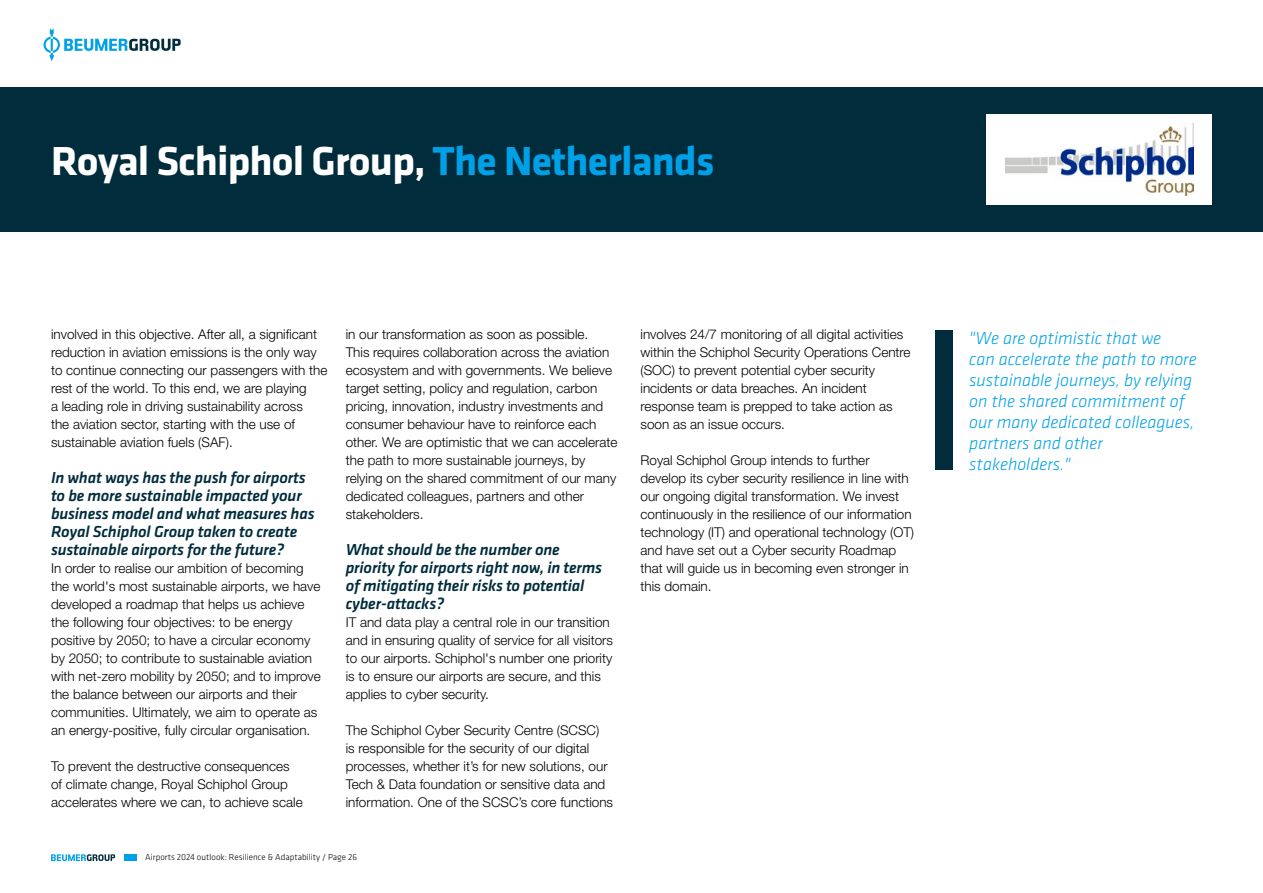
<style>
.page{position:relative;width:1263px;height:893px;background:#fff}
.page>*{position:absolute;margin:0;border:0;box-sizing:border-box;transform-origin:0 0}
.t1{font:700 42px "Klavika";letter-spacing:-.02em;color:#fff}
.t2{font:italic 300 18px/21px "Klavika";color:#00a0e6}
.t3{font:italic 500 16.5px/18px "Klavika";letter-spacing:-.01em;color:#002c3c}
.t4{font:300 13.5px/18px "Helvetica Neue LT Std";color:#000}
.t5{font:300 9px "Klavika";color:#000}
.s1{color:#00a0e6}
</style>
<div class="page">
<svg style="left:44px;top:28px;width:137px;height:33px"></svg>
<div style="left:124px;top:854px;width:12px;height:7px;background:#00a0e6"></div>
<svg style="left:51px;top:854px;width:64px;height:7px"></svg>
<div style="left:0;top:87px;width:1263px;height:144px;background:#002c3c"></div>
<div style="left:935px;top:330px;width:17px;height:140px;background:#002c3c"></div>
<div style="left:987px;top:114px;width:225px;height:90px;background:#fff"></div>
<img style="left:1006px;top:123px;width:187px;height:72px">
<h1 class="t1" style="left:51px;top:138px;width:665px">Royal Schiphol Group, <span class="s1">The Netherlands</span></h1>
<p class="t4" style="left:51px;top:325px;width:278px">involved in this objective. After all, a significant reduction in aviation emissions is the only way to continue connecting our passengers with the rest of the world. To this end, we are playing<br>a leading role in driving sustainability across<br>the aviation sector, starting with the use of sustainable aviation fuels (SAF).</p>
<p class="t3" style="left:51px;top:469px;width:265px">In what ways has the push for airports to be more sustainable impacted your business model and what measures has Royal Schiphol Group taken to create sustainable airports for the future?</p>
<p class="t4" style="left:51px;top:559px;width:271px">In order to realise our ambition of becoming the world's most sustainable airports, we have developed a roadmap that helps us achieve the following four objectives: to be energy positive by 2050; to have a circular economy by 2050; to contribute to sustainable aviation with net-zero mobility by 2050; and to improve the balance between our airports and their communities. Ultimately, we aim to operate as an energy-positive, fully circular organisation.</p>
<p class="t4" style="left:51px;top:757px;width:253px">To prevent the destructive consequences of climate change, Royal Schiphol Group accelerates where we can, to achieve scale</p>
<p class="t4" style="left:346px;top:325px;width:273px">in our transformation as soon as possible.<br>This requires collaboration across the aviation ecosystem and with governments. We believe target setting, policy and regulation, carbon pricing, innovation, industry investments and consumer behaviour have to reinforce each other. We are optimistic that we can accelerate the path to more sustainable journeys, by relying on the shared commitment of our many dedicated colleagues, partners and other stakeholders.</p>
<p class="t3" style="left:346px;top:541px;width:258px">What should be the number one priority for airports right now, in terms of mitigating their risks to potential cyber-attacks?</p>
<p class="t4" style="left:346px;top:613px;width:269px">IT and data play a central role in our transition and in ensuring quality of service for all visitors to our airports. Schiphol's number one priority is to ensure our airports are secure, and this applies to cyber security.</p>
<p class="t4" style="left:346px;top:721px;width:269px">The Schiphol Cyber Security Centre (SCSC)<br>is responsible for the security of our digital processes, whether it’s for new solutions, our Tech &amp; Data foundation or sensitive data and information. One of the SCSC’s core functions</p>
<p class="t5" style="left:145px;top:852px;width:213px">Airports 2024 outlook: Resilience &amp; Adaptability / Page 26</p>
<p class="t4" style="left:640px;top:325px;width:272px">involves 24/7 monitoring of all digital activities within the Schiphol Security Operations Centre (SOC) to prevent potential cyber security incidents or data breaches. An incident response team is prepped to take action as soon as an issue occurs.</p>
<p class="t4" style="left:640px;top:451px;width:275px">Royal Schiphol Group intends to further develop its cyber security resilience in line with our ongoing digital transformation. We invest continuously in the resilience of our information technology (IT) and operational technology (OT) and have set out a Cyber security Roadmap that will guide us in becoming even stronger in this domain.</p>
<h2 class="t2" style="left:969px;top:327px;width:229px">"We are optimistic that we<br>can accelerate the path to more sustainable journeys, by relying on the shared commitment of our many dedicated colleagues, partners and other stakeholders."</h2>
</div>
